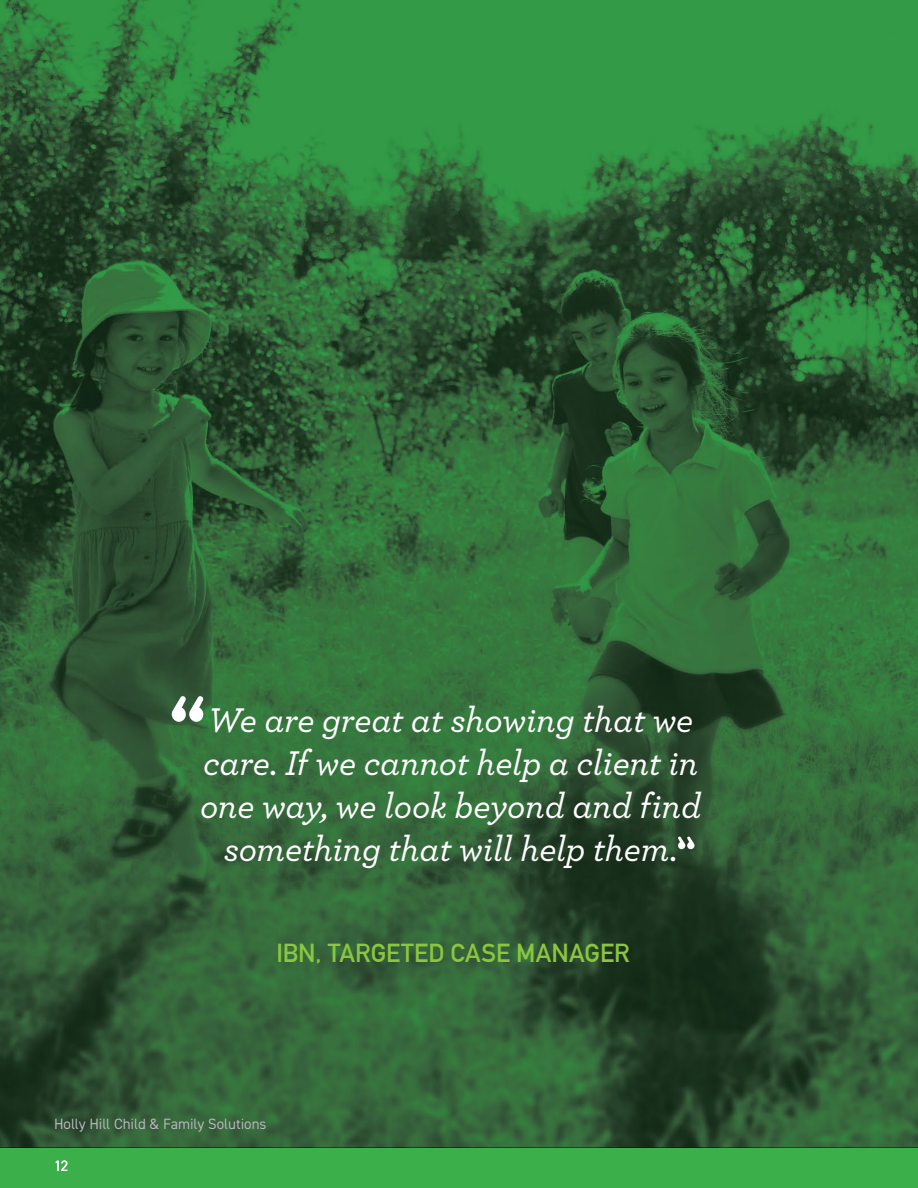
<style>
.page{position:relative;width:918px;height:1188px;background:#fff}
.page>*{position:absolute;margin:0;border:0;box-sizing:border-box;transform-origin:0 0}
.t1{font:italic 500 36px/43.2px "Archer";letter-spacing:-.01em;color:#fff;text-align:center}
.t2{font:700 25.5px "DIN Alternate";color:#8bc63e}
.t3{font:15px "DIN2014";letter-spacing:-.01em;color:#b8b9bc}
.t4{font:15px "DIN2014";color:#fff}
</style>
<div class="page">
<div style="left:0;top:1148px;width:918px;height:40px;background:#3baf49"></div>
<img style="left:0;top:0;width:918px;height:1148px">
<svg style="left:171px;top:696px;width:33px;height:26px"></svg>
<svg style="left:678px;top:836px;width:17px;height:13px"></svg>
<p class="t1" style="left:200px;top:696px;width:503px">We are great at showing that we care. If we cannot help a client in one way, we look beyond and find something that will help them.</p>
<p class="t2" style="left:276px;top:933px;width:355px">IBN, TARGETED CASE MANAGER</p>
<p class="t3" style="left:54px;top:1115px;width:214px">Holly Hill Child &amp; Family Solutions</p>
<p class="t4" style="left:54px;top:1157px;width:16px">12</p>
</div>
